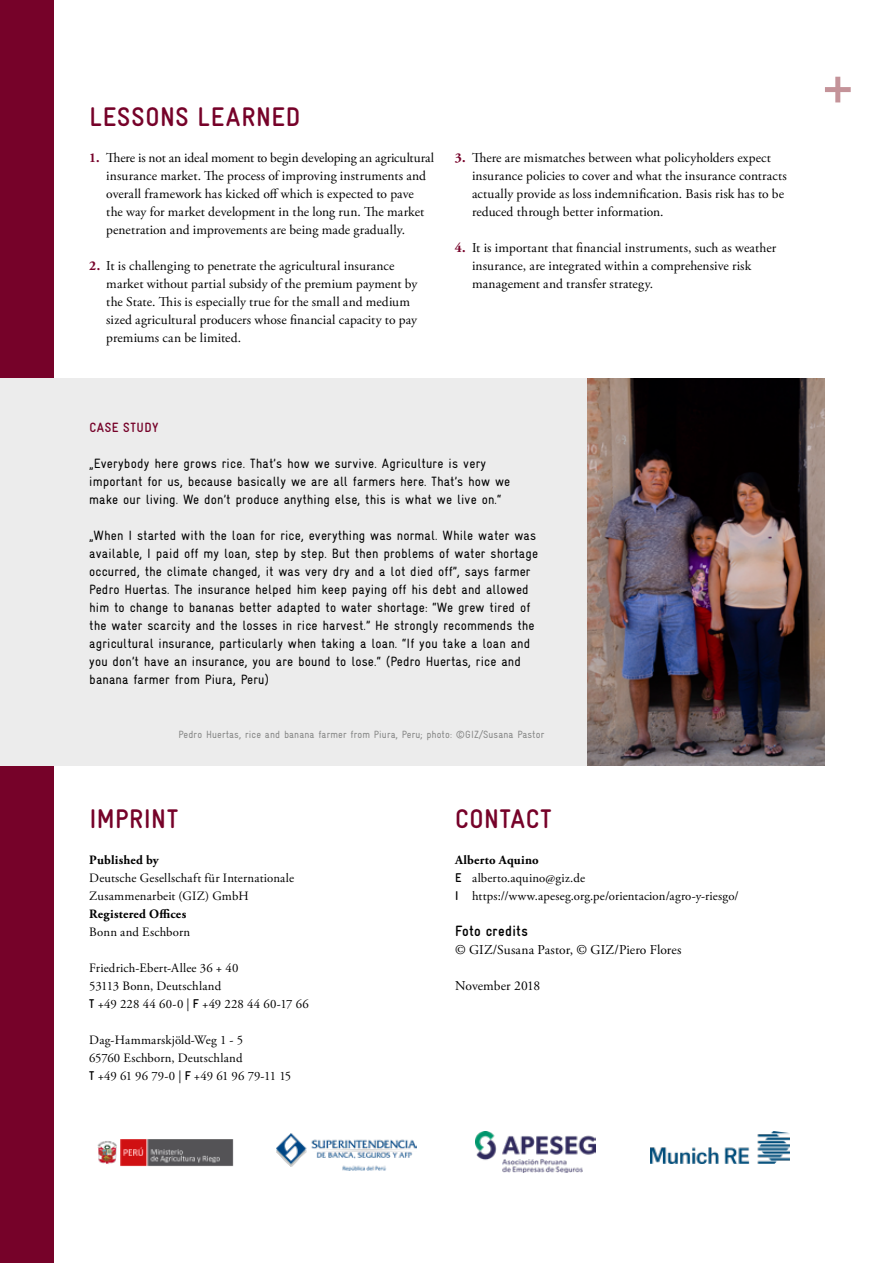
<style>
.page{position:relative;width:893px;height:1263px;background:#fff}
.page>*{position:absolute;margin:0;border:0;box-sizing:border-box;transform-origin:0 0}
.t1{font:700 condensed 27px "GIZ Gravur Pro";letter-spacing:.03em;color:#760229}
.t2{font:700 condensed 15px "GIZ Gravur Pro";letter-spacing:.02em;color:#000}
.t3{font:13.5px/18px "Adobe Garamond Pro";letter-spacing:.005em;color:#000}
.t4{font:condensed 13.5px/18px "GIZ Gravur Pro";letter-spacing:.01em;color:#000}
.t5{font:700 condensed 13.5px "GIZ Gravur Pro";letter-spacing:.05em;color:#760229}
.t6{font:12.75px/18px "Adobe Garamond Pro";letter-spacing:.015em;color:#000}
.t7{font:700 12.75px "Adobe Garamond Pro";letter-spacing:.02em;color:#000}
.t8{font:condensed 10.5px "GIZ Gravur Pro";letter-spacing:.01em;color:#868786}
.s1{font-weight:700;color:#760229}
.s2{font-family:"GIZ Gravur Pro";font-weight:700;font-stretch:condensed}
.s3{font-weight:700}
</style>
<div class="page">
<div style="left:0;top:0;width:54px;height:1263px;background:#760229"></div>
<div style="left:825px;top:87px;width:26px;height:5px;background:#c49399"></div>
<div style="left:835px;top:77px;width:5px;height:25px;background:#c49399"></div>
<div style="left:0;top:378px;width:825px;height:387px;background:#ececec"></div>
<img style="left:588px;top:378px;width:237px;height:387px">
<img style="left:650px;top:1131px;width:140px;height:33px">
<img style="left:97px;top:1139px;width:136px;height:27px">
<img style="left:276px;top:1133px;width:140px;height:38px">
<img style="left:476px;top:1131px;width:119px;height:42px">
<h1 class="t1" style="left:89px;top:101px;width:212px">LESSONS LEARNED</h1>
<p class="t3" style="left:106px;top:149px;width:329px;text-indent:-17px"><span class="s1">1.</span> There is not an ideal moment to begin developing an agricultural insurance market. The process of improving instruments and overall framework has kicked off which is expected to pave<br>the way for market development in the long run. The market penetration and improvements are being made gradually.</p>
<p class="t3" style="left:106px;top:257px;width:313px;text-indent:-17px"><span class="s1">2.</span> It is challenging to penetrate the agricultural insurance market without partial subsidy of the premium payment by the State. This is especially true for the small and medium sized agricultural producers whose financial capacity to pay premiums can be limited.</p>
<p class="t3" style="left:472px;top:149px;width:316px;text-indent:-17px"><span class="s1">3.</span> There are mismatches between what policyholders expect insurance policies to cover and what the insurance contracts actually provide as loss indemnification. Basis risk has to be reduced through better information.</p>
<p class="t3" style="left:472px;top:239px;width:306px;text-indent:-17px"><span class="s1">4.</span> It is important that financial instruments, such as weather insurance, are integrated within a comprehensive risk management and transfer strategy.</p>
<p class="t5" style="left:89px;top:420px;width:71px">CASE STUDY</p>
<p class="t4" style="left:89px;top:454px;width:423px">„Everybody here grows rice. That’s how we survive. Agriculture is very important for us, because basically we are all farmers here. That’s how we make our living. We don’t produce anything else, this is what we live on.“</p>
<p class="t4" style="left:89px;top:526px;width:450px">„When I started with the loan for rice, everything was normal. While water was available, I paid off my loan, step by step. But then problems of water shortage occurred, the climate changed, it was very dry and a lot died off”, says farmer Pedro Huertas. The insurance helped him keep paying off his debt and allowed him to change to bananas better adapted to water shortage: “We grew tired of the water scarcity and the losses in rice harvest.” He strongly recommends the agricultural insurance, particularly when taking a loan. “If you take a loan and you don’t have an insurance, you are bound to lose.“ (Pedro Huertas, rice and banana farmer from Piura, Peru)</p>
<p class="t8" style="left:179px;top:728px;width:367px">Pedro Huertas, rice and banana farmer from Piura, Peru; photo: ©GIZ/Susana Pastor</p>
<h1 class="t1" style="left:89px;top:803px;width:90px">IMPRINT</h1>
<p class="t7" style="left:89px;top:853px;width:71px">Published by</p>
<p class="t6" style="left:89px;top:869px;width:206px">Deutsche Gesellschaft für Internationale<br>Zusammenarbeit (GIZ) GmbH</p>
<p class="t7" style="left:89px;top:907px;width:98px">Registered Offices</p>
<p class="t6" style="left:89px;top:923px;width:102px">Bonn and Eschborn</p>
<p class="t6" style="left:89px;top:959px;width:221px">Friedrich-Ebert-Allee 36 + 40<br>53113 Bonn, Deutschland<br><span class="s2">T</span> +49 228 44 60-0 | <span class="s2">F</span> +49 228 44 60-17 66</p>
<p class="t6" style="left:89px;top:1031px;width:203px">Dag-Hammarskjöld-Weg 1 - 5<br>65760 Eschborn, Deutschland<br><span class="s2">T</span> +49 61 96 79-0 | <span class="s2">F</span> +49 61 96 79-11 15</p>
<h1 class="t1" style="left:455px;top:803px;width:98px">CONTACT</h1>
<p class="t6" style="left:455px;top:851px;width:285px"><span class="s3">Alberto Aquino<br></span><span class="s2">E</span> alberto.aquino@giz.de<br><span class="s2">I</span> https://www.apeseg.org.pe/orientacion/agro-y-riesgo/</p>
<p class="t2" style="left:455px;top:922px;width:74px">Foto credits</p>
<p class="t3" style="left:455px;top:941px;width:228px">© GIZ/Susana Pastor, © GIZ/Piero Flores</p>
<p class="t3" style="left:455px;top:977px;width:87px">November 2018</p>
</div>
